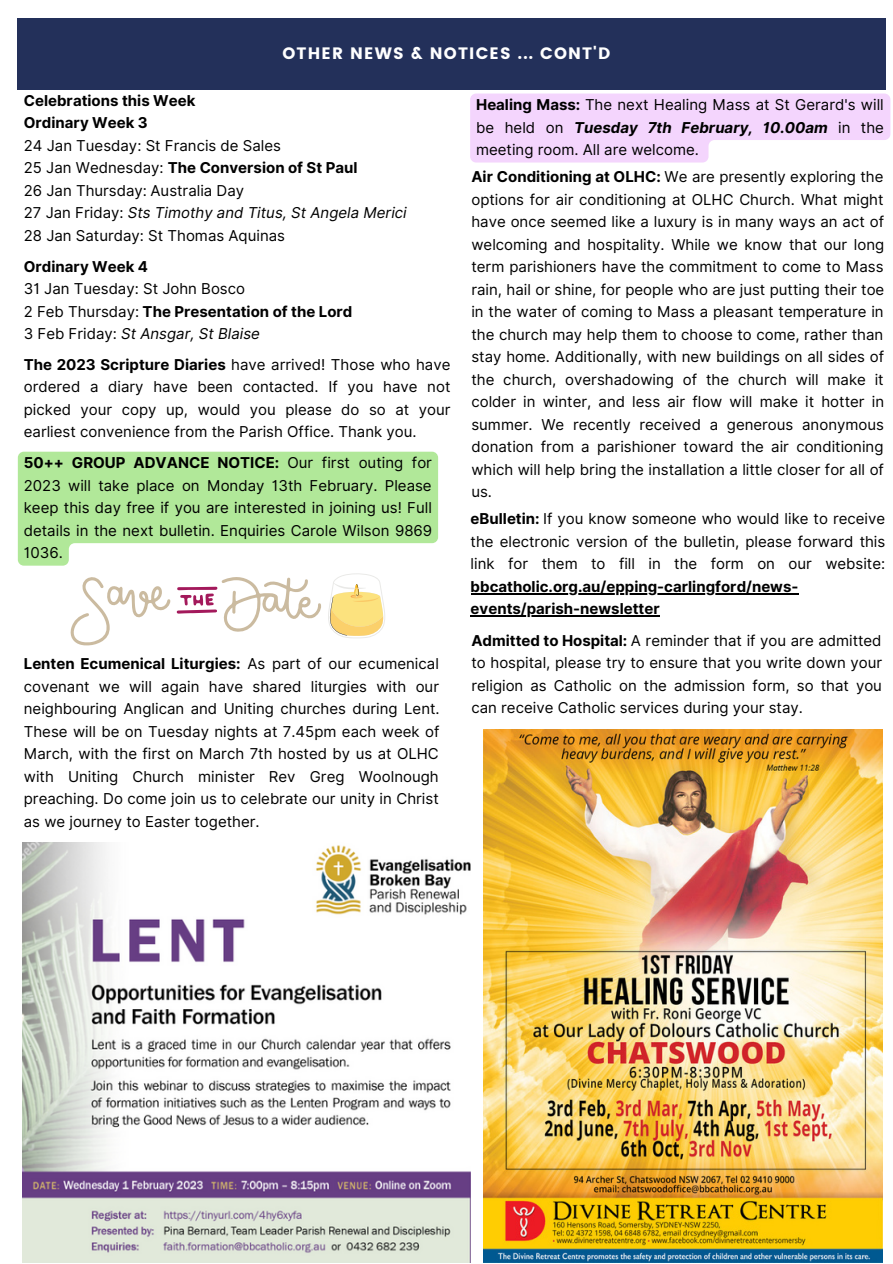
<style>
.page{position:relative;width:893px;height:1264px;background:#fff}
.page>*{position:absolute;margin:0;border:0;box-sizing:border-box;transform-origin:0 0}
.t1{font:16.5px "Poppins";letter-spacing:.07em;color:#fff}
.t2{font:15px/22.5px "Inter";color:#000;text-align:justify}
.t3{font:700 15px/22.5px "Inter";color:#000}
.s1{font-weight:700}
.s2{font-style:italic}
.s3{font-weight:700;font-style:italic}
</style>
<div class="page">
<div style="left:17px;top:19px;width:868px;height:71px;background:#23305a"></div>
<svg style="left:70px;top:577px;width:100px;height:68px"></svg>
<svg style="left:177px;top:577px;width:144px;height:55px"></svg>
<svg style="left:328px;top:573px;width:57px;height:65px"></svg>
<img style="left:23px;top:842px;width:447px;height:420px">
<img style="left:483px;top:729px;width:399px;height:533px">
<svg style="left:18px;top:451px;width:420px;height:114px;fill:#b1e899"></svg>
<svg style="left:470px;top:94px;width:420px;height:68px;background:#f5dafd"></svg>
<hr style="left:470px;top:593px;width:328px;height:1px;background:#000">
<hr style="left:470px;top:615px;width:189px;height:1px;background:#000">
<p class="t1" style="left:282px;top:43px;width:329px">OTHER NEWS &amp; NOTICES ... CONT'D</p>
<p class="t3" style="left:24px;top:89px;width:173px">Celebrations this Week<br>Ordinary Week 3</p>
<p class="t2" style="left:24px;top:134px;width:384px;text-align:left">24 Jan Tuesday: St Francis de Sales<br>25 Jan Wednesday: <span class="s1">The Conversion of St Paul<br></span>26 Jan Thursday: Australia Day<br>27 Jan Friday: <span class="s2">Sts Timothy and Titus, St Angela Merici </span>28 Jan Saturday: St Thomas Aquinas</p>
<p class="t3" style="left:24px;top:255px;width:126px">Ordinary Week 4</p>
<p class="t2" style="left:24px;top:277px;width:330px;text-align:left">31 Jan Tuesday: St John Bosco<br>2 Feb Thursday: <span class="s1">The Presentation of the Lord<br></span>3 Feb Friday: <span class="s2">St Ansgar, St Blaise</span></p>
<p class="t2" style="left:24px;top:353px;width:428px"><span class="s1">The 2023 Scripture Diaries</span> have arrived! Those who have ordered a diary have been contacted. If you have not picked your copy up, would you please do so at your earliest convenience from the Parish Office. Thank you.</p>
<p class="t2" style="left:24px;top:451px;width:410px"><span class="s1">50++ GROUP ADVANCE NOTICE:</span> Our first outing for 2023 will take place on Monday 13th February. Please keep this day free if you are interested in joining us! Full details in the next bulletin. Enquiries Carole Wilson 9869<br>1036.</p>
<p class="t2" style="left:24px;top:652px;width:417px"><span class="s1">Lenten Ecumenical Liturgies:</span> As part of our ecumenical covenant we will again have shared liturgies with our neighbouring Anglican and Uniting churches during Lent.<br>These will be on Tuesday nights at 7.45pm each week of March, with the first on March 7th hosted by us at OLHC with Uniting Church minister Rev Greg Woolnough preaching. Do come join us to celebrate our unity in Christ as we journey to Easter together.</p>
<p class="t2" style="left:476px;top:93px;width:409px"><span class="s1">Healing Mass:</span> The next Healing Mass at St Gerard's will be held on <span class="s3">Tuesday 7th February, 10.00am</span> in the meeting room. All are welcome.</p>
<p class="t2" style="left:471px;top:165px;width:414px"><span class="s1">Air Conditioning at OLHC:</span> We are presently exploring the options for air conditioning at OLHC Church. What might have once seemed like a luxury is in many ways an act of welcoming and hospitality. While we know that our long term parishioners have the commitment to come to Mass rain, hail or shine, for people who are just putting their toe in the water of coming to Mass a pleasant temperature in the church may help them to choose to come, rather than stay home. Additionally, with new buildings on all sides of the church, overshadowing of the church will make it colder in winter, and less air flow will make it hotter in summer. We recently received a generous anonymous donation from a parishioner toward the air conditioning which will help bring the installation a little closer for all of us.</p>
<p class="t2" style="left:470px;top:507px;width:416px"><span class="s1">eBulletin:</span> If you know someone who would like to receive the electronic version of the bulletin, please forward this link for them to fill in the form on our website:</p>
<p class="t3" style="left:470px;top:575px;width:329px">bbcatholic.org.au/epping-carlingford/news&shy;events/parish-newsletter</p>
<p class="t2" style="left:471px;top:629px;width:412px"><span class="s1">Admitted to Hospital:</span> A reminder that if you are admitted to hospital, please try to ensure that you write down your religion as Catholic on the admission form, so that you can receive Catholic services during your stay.</p>
</div>
